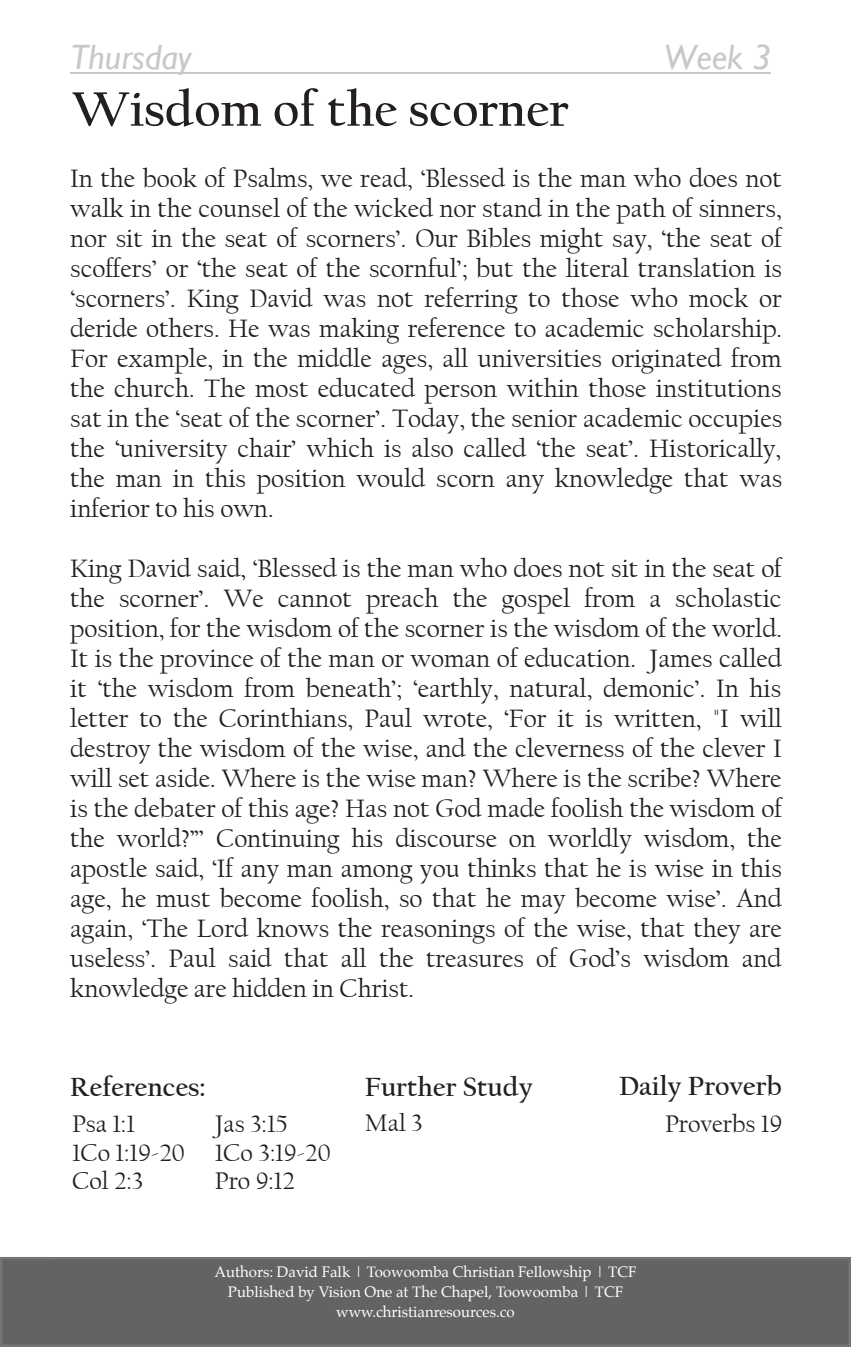
<style>
.page{position:relative;width:851px;height:1347px;background:#fff}
.page>*{position:absolute;margin:0;border:0;box-sizing:border-box;transform-origin:0 0}
.t1{font:700 50.25px "Californian FB";color:#231f20}
.t2{font:italic 35.25px "Gill Sans";color:#c7c8ca}
.t3{font:700 27.75px "Californian FB";color:#231f20}
.t4{font:26.5px/30px "Californian FB";color:#231f20;text-align:justify}
.t5{font:25.25px/28.5px "Californian FB";color:#231f20}
.t6{font:15px/20px "Palatino";color:#fff;text-align:center}
</style>
<div class="page">
<svg style="left:850px;top:1257px;width:1px;height:89px"></svg>
<div style="left:1px;top:1258px;width:848px;height:87px;background:#636462"></div>
<hr style="left:70px;top:72px;width:701px;height:1px;background:#c7c8ca">
<h2 class="t2" style="left:70px;top:36px;width:122px">Thursday</h2>
<h2 class="t2" style="left:663px;top:36px;width:109px">Week 3</h2>
<h1 class="t1" style="left:72px;top:81px;width:498px">Wisdom of the scorner</h1>
<p class="t4" style="left:70px;top:164px;width:713px">In the book of Psalms, we read, ‘Blessed is the man who does not walk in the counsel of the wicked nor stand in the path of sinners, nor sit in the seat of scorners’. Our Bibles might say, ‘the seat of scoffers’ or ‘the seat of the scornful’; but the literal translation is ‘scorners’. King David was not referring to those who mock or deride others. He was making reference to academic scholarship.<br>For example, in the middle ages, all universities originated from the church. The most educated person within those institutions sat in the ‘seat of the scorner’. Today, the senior academic occupies the ‘university chair’ which is also called ‘the seat’. Historically, the man in this position would scorn any knowledge that was inferior to his own.</p>
<p class="t4" style="left:70px;top:554px;width:713px">King David said, ‘Blessed is the man who does not sit in the seat of the scorner’. We cannot preach the gospel from a scholastic position, for the wisdom of the scorner is the wisdom of the world.<br>It is the province of the man or woman of education. James called it ‘the wisdom from beneath’; ‘earthly, natural, demonic’. In his letter to the Corinthians, Paul wrote, ‘For it is written, "I will destroy the wisdom of the wise, and the cleverness of the clever I will set aside. Where is the wise man? Where is the scribe? Where is the debater of this age? Has not God made foolish the wisdom of the world?”’ Continuing his discourse on worldly wisdom, the apostle said, ‘If any man among you thinks that he is wise in this age, he must become foolish, so that he may become wise’. And again, ‘The Lord knows the reasonings of the wise, that they are useless’. Paul said that all the treasures of God’s wisdom and knowledge are hidden in Christ.</p>
<p class="t3" style="left:365px;top:1070px;width:169px">Further Study</p>
<p class="t3" style="left:70px;top:1070px;width:137px">References:</p>
<p class="t3" style="left:619px;top:1070px;width:164px">Daily Proverb</p>
<p class="t5" style="left:72px;top:1109px;width:64px">Psa 1:1</p>
<p class="t5" style="left:365px;top:1108px;width:59px">Mal 3</p>
<p class="t5" style="left:665px;top:1109px;width:118px">Proverbs 19</p>
<p class="t5" style="left:72px;top:1109px;width:260px;text-indent:143px">Jas 3:15<br>1Co 1:19-20 1Co 3:19-20<br>Col 2:3</p>
<p class="t5" style="left:215px;top:1166px;width:82px">Pro 9:12</p>
<p class="t6" style="left:214px;top:1261px;width:423px">Authors: David Falk | Toowoomba Christian Fellowship | TCF<br>Published by Vision One at The Chapel, Toowoomba | TCF www.christianresources.co</p>
</div>
